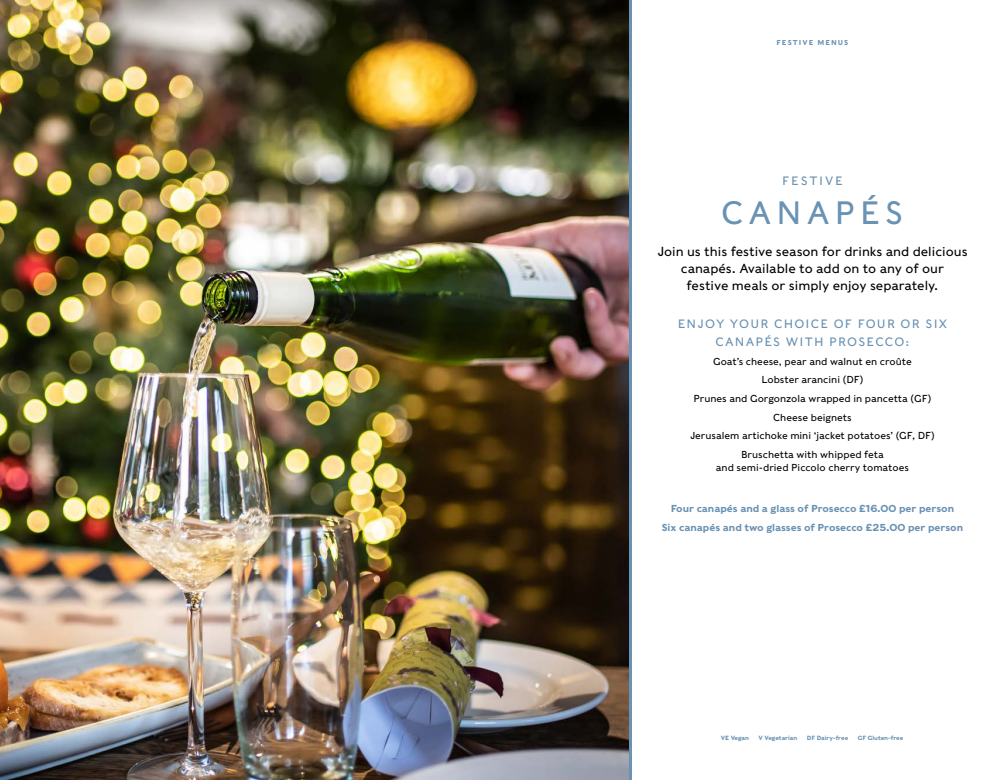
<style>
.page{position:relative;width:993px;height:780px;background:#fff}
.page>*{position:absolute;margin:0;border:0;box-sizing:border-box;transform-origin:0 0}
.t1{font:32px "Caslons Egyptian";letter-spacing:.15em;color:#6992b3}
.t2{font:13px/17px "Caslons Egyptian";color:#000;text-align:center}
.t3{font:12px/18px "Caslons Egyptian";letter-spacing:.1em;color:#6992b3;text-align:center}
.t4{font:12px "Caslons Egyptian";letter-spacing:.15em;color:#6992b3}
.t5{font:10px/18.7px "Caslons Egyptian";color:#000;text-align:center}
.t6{font:500 10px/18.7px "Caslons Egyptian";color:#6992b3;text-align:center}
.t7{font:500 7px "Caslons Egyptian";letter-spacing:.15em;color:#6992b3}
.t8{font:500 6px "Caslons Egyptian";color:#6992b3}
</style>
<div class="page">
<img style="left:0;top:0;width:629px;height:780px">
<hr style="left:629px;top:0;width:2px;height:780px;background:#6992b3">
<p class="t7" style="left:776px;top:38px;width:73px">FESTIVE MENUS</p>
<p class="t4" style="left:781px;top:173px;width:62px">FESTIVE</p>
<h1 class="t1" style="left:721px;top:192px;width:184px">CANAPÉS</h1>
<h2 class="t2" style="left:657px;top:242px;width:311px">Join us this festive season for drinks and delicious canapés. Available to add on to any of our<br>festive meals or simply enjoy separately.</h2>
<p class="t3" style="left:677px;top:314px;width:271px">ENJOY YOUR CHOICE OF FOUR OR SIX<br>CANAPÉS WITH PROSECCO:</p>
<p class="t5" style="left:689px;top:351px;width:246px">Goat’s cheese, pear and walnut en croûte<br>Lobster arancini (DF)<br>Prunes and Gorgonzola wrapped in pancetta (GF)<br>Cheese beignets<br>Jerusalem artichoke mini ‘jacket potatoes’ (GF, DF)<br>Bruschetta with whipped feta</p>
<p class="t5" style="left:715px;top:458px;width:194px">and semi-dried Piccolo cherry tomatoes</p>
<p class="t6" style="left:661px;top:499px;width:303px">Four canapés and a glass of Prosecco £16.00 per person<br>Six canapés and two glasses of Prosecco £25.00 per person</p>
<p class="t8" style="left:720px;top:734px;width:30px">VE Vegan</p>
<p class="t8" style="left:758px;top:734px;width:40px">V Vegetarian</p>
<p class="t8" style="left:806px;top:734px;width:43px">DF Dairy-free</p>
<p class="t8" style="left:857px;top:734px;width:47px">GF Gluten-free</p>
</div>
